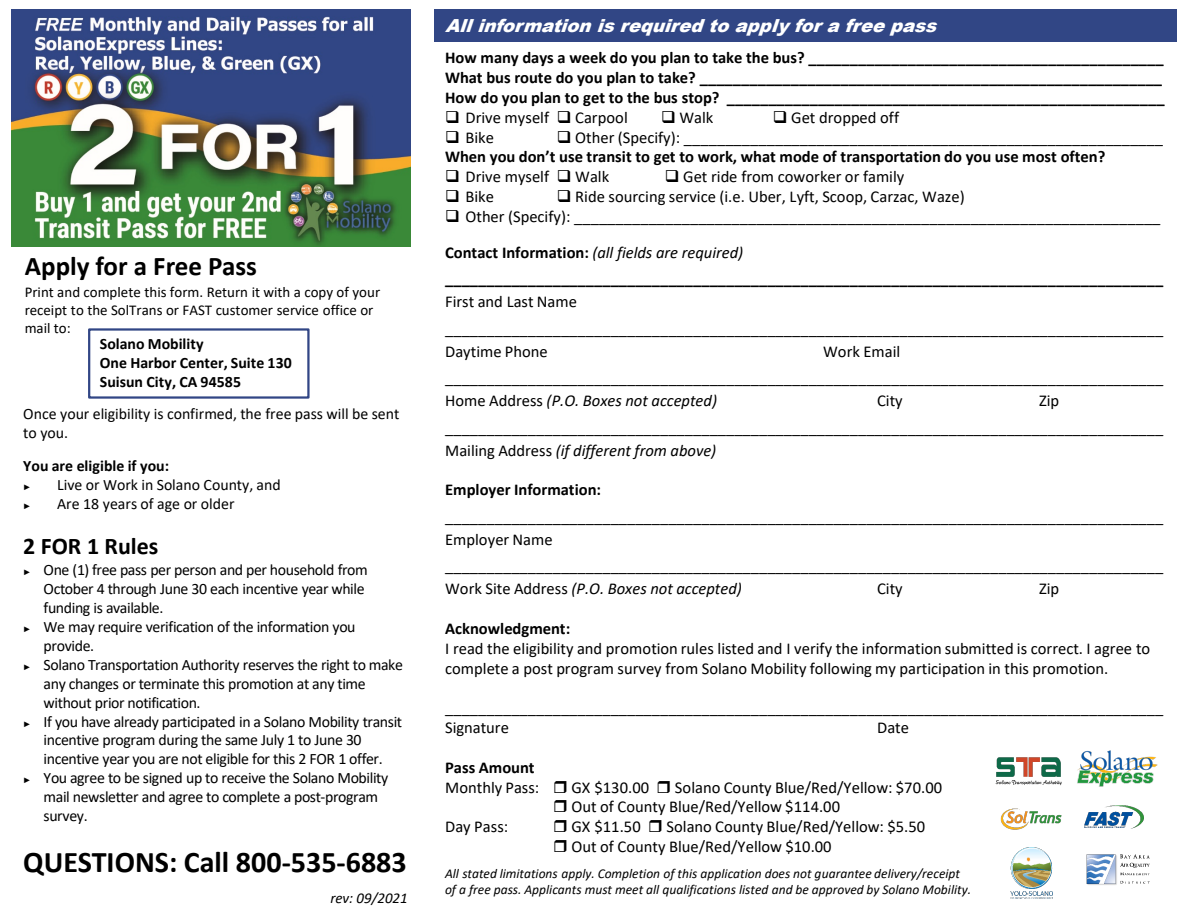
<style>
.page{position:relative;width:1188px;height:918px;background:#fff}
.page>*{position:absolute;margin:0;border:0;box-sizing:border-box;transform-origin:0 0}
.t1{font:700 30px "Calibri";color:#000}
.t2{font:700 27px "Calibri";color:#000}
.t3{font:700 24px "Calibri";color:#000}
.t4{font:italic 900 18px "Arial";color:#fff}
.t5{font:16.5px/19.8px "Calibri";color:#000}
.t6{font:700 16.5px "Calibri";letter-spacing:-.005em;color:#000}
.t7{font:italic 16.5px "Calibri";color:#000}
.t8{font:15.9px/18.9px "Calibri";letter-spacing:-.025em;color:#000}
.t9{font:15.9px/18.9px "Calibri";color:#000}
.t10{font:700 15.9px "Calibri";letter-spacing:.005em;color:#000}
.t11{font:15px/18px "Calibri";color:#000}
.t12{font:italic 15px "Calibri";color:#000}
.t13{font:italic 13.5px/16.2px "Calibri";color:#000}
.t14{font:7.95px "Arial";color:#000}
.s1{font-family:"Arial";font-size:7.95px}
.s2{font-weight:700;font-style:normal}
.s3{font-style:normal}
</style>
<div class="page">
<div style="left:88px;top:328px;width:222px;height:71px;border:2px solid #314685"></div>
<div style="left:434px;top:9px;width:742px;height:33px;background:#314685"></div>
<img style="left:1000px;top:808px;width:62px;height:22px">
<img style="left:1085px;top:806px;width:59px;height:22px">
<img style="left:1010px;top:848px;width:42px;height:50px">
<img style="left:1086px;top:854px;width:64px;height:31px">
<img style="left:995px;top:757px;width:67px;height:29px">
<img style="left:12px;top:9px;width:398px;height:238px">
<img style="left:1077px;top:750px;width:81px;height:37px">
<p class="t2" style="left:25px;top:247px;width:234px">Apply for a Free Pass</p>
<p class="t11" style="left:25px;top:282px;width:357px">Print and complete this form. Return it with a copy of your receipt to the SolTrans or FAST customer service office or mail to:</p>
<p class="t10" style="left:100px;top:333px;width:105px">Solano Mobility</p>
<p class="t10" style="left:100px;top:352px;width:193px">One Harbor Center, Suite 130</p>
<p class="t10" style="left:100px;top:371px;width:143px">Suisun City, CA 94585</p>
<p class="t9" style="left:23px;top:404px;width:378px">Once your eligibility is confirmed, the free pass will be sent to you.</p>
<p class="t10" style="left:23px;top:454px;width:147px">You are eligible if you:</p>
<p class="t14" style="left:23px;top:482px;width:9px">►</p>
<p class="t9" style="left:57px;top:475px;width:225px">Live or Work in Solano County, and</p>
<p class="t14" style="left:23px;top:500px;width:9px">►</p>
<p class="t9" style="left:57px;top:494px;width:179px">Are 18 years of age or older</p>
<p class="t3" style="left:23px;top:529px;width:137px">2 FOR 1 Rules</p>
<p class="t14" style="left:23px;top:567px;width:9px">►</p>
<p class="t8" style="left:44px;top:560px;width:326px">One (1) free pass per person and per household from October 4 through June 30 each incentive year while funding is available.<br>We may require verification of the information you provide.</p>
<p class="t14" style="left:23px;top:624px;width:9px">►</p>
<p class="t8" style="left:44px;top:655px;width:361px">Solano Transportation Authority reserves the right to make any changes or terminate this promotion at any time without prior notification.<br>If you have already participated in a Solano Mobility transit incentive program during the same July 1 to June 30 incentive year you are not eligible for this 2 FOR 1 offer.</p>
<p class="t8" style="left:44px;top:768px;width:346px;text-indent:-20px"><span class="s1">►</span> You agree to be signed up to receive the Solano Mobility mail newsletter and agree to complete a post-program survey.</p>
<p class="t1" style="left:23px;top:841px;width:385px">QUESTIONS: Call 800-535-6883</p>
<p class="t12" style="left:330px;top:888px;width:79px">rev: 09/2021</p>
<p class="t14" style="left:23px;top:662px;width:9px">►</p>
<p class="t14" style="left:23px;top:718px;width:9px">►</p>
<p class="t4" style="left:445px;top:12px;width:501px">Allinformationisrequiredtoapplyforafreepass</p>
<p class="t6" style="left:445px;top:46px;width:720px">How many days a week do you plan to take the bus? ___________________________________________</p>
<p class="t6" style="left:445px;top:66px;width:719px">What bus route do you plan to take? ________________________________________________________</p>
<p class="t6" style="left:445px;top:86px;width:721px">How do you plan to get to the bus stop? _____________________________________________________</p>
<p class="t5" style="left:445px;top:107px;width:184px">❑ Drive myself ❑ Carpool</p>
<p class="t5" style="left:661px;top:107px;width:54px">❑ Walk</p>
<p class="t5" style="left:773px;top:107px;width:128px">❑ Get dropped off</p>
<p class="t5" style="left:445px;top:127px;width:50px">❑ Bike</p>
<p class="t5" style="left:557px;top:127px;width:608px">❑ Other (Specify): __________________________________________________________</p>
<p class="t6" style="left:445px;top:145px;width:662px">When you don’t use transit to get to work, what mode of transportation do you use most often?</p>
<p class="t5" style="left:445px;top:167px;width:166px">❑ Drive myself ❑ Walk</p>
<p class="t5" style="left:665px;top:167px;width:241px">❑ Get ride from coworker or family</p>
<p class="t5" style="left:445px;top:186px;width:50px">❑ Bike</p>
<p class="t5" style="left:557px;top:186px;width:409px">❑ Ride sourcing service (i.e. Uber, Lyft, Scoop, Carzac, Waze)</p>
<p class="t5" style="left:445px;top:206px;width:717px">❑ Other (Specify): _______________________________________________________________________</p>
<p class="t7" style="left:445px;top:241px;width:300px"><span class="s2">Contact Information:</span> (all fields are required)</p>
<p class="t6" style="left:445px;top:267px;width:720px">_______________________________________________________________________________________</p>
<p class="t5" style="left:445px;top:291px;width:133px">First and Last Name</p>
<p class="t5" style="left:445px;top:318px;width:720px">_______________________________________________________________________________________</p>
<p class="t5" style="left:445px;top:341px;width:104px">Daytime Phone</p>
<p class="t5" style="left:823px;top:341px;width:79px">Work Email</p>
<p class="t5" style="left:445px;top:368px;width:720px">_______________________________________________________________________________________</p>
<p class="t7" style="left:445px;top:389px;width:273px"><span class="s3">Home Address</span> (P.O. Boxes not accepted)</p>
<p class="t5" style="left:877px;top:390px;width:27px">City</p>
<p class="t5" style="left:1039px;top:390px;width:22px">Zip</p>
<p class="t5" style="left:445px;top:417px;width:720px">_______________________________________________________________________________________</p>
<p class="t7" style="left:445px;top:439px;width:273px"><span class="s3">Mailing Address</span> (if different from above)</p>
<p class="t6" style="left:445px;top:478px;width:157px">Employer Information:</p>
<p class="t5" style="left:445px;top:506px;width:720px">_______________________________________________________________________________________</p>
<p class="t5" style="left:445px;top:529px;width:109px">Employer Name</p>
<p class="t5" style="left:445px;top:556px;width:720px">_______________________________________________________________________________________</p>
<p class="t7" style="left:445px;top:577px;width:298px"><span class="s3">Work Site Address</span> (P.O. Boxes not accepted)</p>
<p class="t5" style="left:877px;top:579px;width:27px">City</p>
<p class="t5" style="left:1039px;top:579px;width:22px">Zip</p>
<p class="t6" style="left:445px;top:617px;width:127px">Acknowledgment:</p>
<p class="t5" style="left:445px;top:638px;width:707px">I read the eligibility and promotion rules listed and I verify the information submitted is correct. I agree to complete a post program survey from Solano Mobility following my participation in this promotion.</p>
<p class="t5" style="left:445px;top:697px;width:720px">_______________________________________________________________________________________</p>
<p class="t5" style="left:445px;top:717px;width:65px">Signature</p>
<p class="t5" style="left:877px;top:717px;width:34px">Date</p>
<p class="t6" style="left:445px;top:755px;width:91px">Pass Amount</p>
<p class="t5" style="left:445px;top:777px;width:96px">Monthly Pass:</p>
<p class="t5" style="left:571px;top:777px;width:79px">GX $130.00</p>
<p class="t5" style="left:675px;top:777px;width:269px">Solano County Blue/Red/Yellow: $70.00</p>
<p class="t5" style="left:571px;top:797px;width:270px">Out of County Blue/Red/Yellow $114.00</p>
<p class="t5" style="left:445px;top:816px;width:65px">Day Pass:</p>
<p class="t5" style="left:572px;top:816px;width:71px">GX $11.50</p>
<p class="t5" style="left:667px;top:816px;width:260px">Solano County Blue/Red/Yellow: $5.50</p>
<p class="t5" style="left:572px;top:836px;width:262px">Out of County Blue/Red/Yellow $10.00</p>
<p class="t13" style="left:445px;top:864px;width:528px">All stated limitations apply. Completion of this application does not guarantee delivery/receipt of a free pass. Applicants must meet all qualifications listed and be approved by Solano Mobility.</p>
</div>
